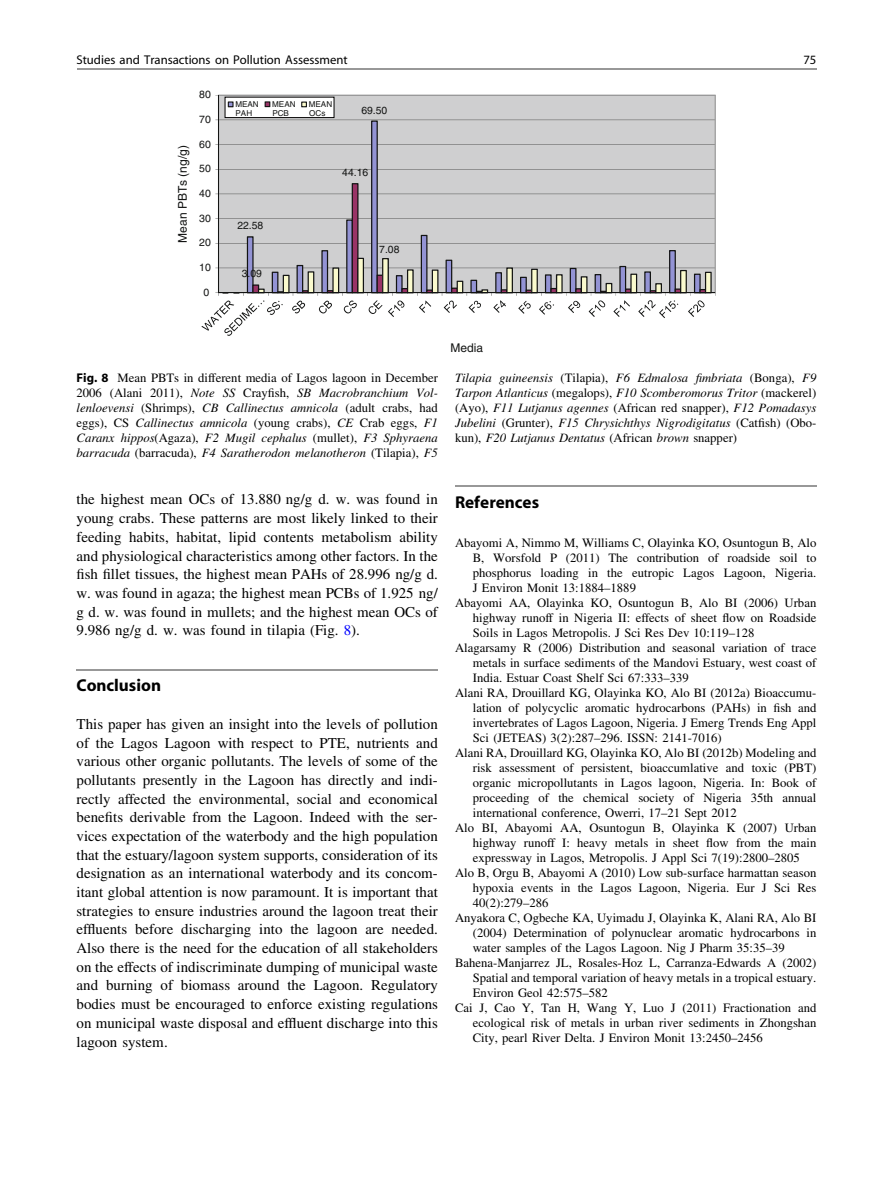
<style>
.page{position:relative;width:893px;height:1187px;background:#fff}
.page>*{position:absolute;margin:0;border:0;box-sizing:border-box;transform-origin:0 0}
.t1{font:17.25px "Adv PS My B";color:#000}
.t2{font:15px/18.8px "Adv GTIMES R";color:#000;text-align:justify}
.t3{font:12.75px "Adv GTIMES R";color:#000}
.t4{font:italic 12.75px/15px "Adv GTIMES";color:#000}
.t5{font:12.75px "Adv PS My R";color:#000}
.t6{font:12px "Helvetica";color:#131413}
.t7{font:10.5px "Helvetica";color:#131413}
.t8{font:10.35px "Helvetica";color:#131413}
.t9{font:8.1px/8.7px "Helvetica";color:#131413}
.s1{font-family:"Adv PS My B"}
.s2{font-family:"Adv GTIMES R";font-style:normal}
.s3{font-family:"Adv GTIMES";font-style:italic}
.s4{color:#00f}
</style>
<div class="page">
<hr style="left:77px;top:669px;width:361px;height:2px;background:#989898">
<hr style="left:455px;top:485px;width:361px;height:2px;background:#989898">
<svg style="left:219px;top:95px;width:497px;height:25px;background:#c8c8c9"></svg>
<hr style="left:218px;top:95px;width:1px;height:198px;background:#131413">
<svg style="left:201px;top:120px;width:515px;height:216px"></svg>
<div style="left:225px;top:97px;width:109px;height:21px;background:#fff"></div>
<div style="left:225px;top:97px;width:109px;height:21px;border:1px solid #040303"></div>
<svg style="left:228px;top:101px;width:6px;height:6px"></svg>
<svg style="left:265px;top:101px;width:5px;height:6px"></svg>
<svg style="left:301px;top:101px;width:6px;height:6px"></svg>
<hr style="left:77px;top:68px;width:739px;height:2px;background:#989898">
<p class="t5" style="left:77px;top:55px;width:273px">Studies and Transactions on Pollution Assessment</p>
<p class="t5" style="left:803px;top:55px;width:14px">75</p>
<p class="t6" style="left:178px;top:243px;width:99px;rotate:-90deg">Mean PBTs (ng/g)</p>
<p class="t7" style="left:199px;top:91px;width:13px">80</p>
<p class="t7" style="left:199px;top:115px;width:13px">70</p>
<p class="t7" style="left:199px;top:140px;width:13px">60</p>
<p class="t7" style="left:199px;top:165px;width:13px">50</p>
<p class="t7" style="left:199px;top:189px;width:13px">40</p>
<p class="t7" style="left:199px;top:214px;width:13px">30</p>
<p class="t7" style="left:199px;top:239px;width:13px">20</p>
<p class="t7" style="left:199px;top:263px;width:13px">10</p>
<p class="t7" style="left:204px;top:288px;width:7px">0</p>
<p class="t9" style="left:235px;top:100px;width:25px">MEAN<br>PAH</p>
<p class="t9" style="left:272px;top:100px;width:25px">MEAN<br>PCB</p>
<p class="t9" style="left:309px;top:101px;width:25px">MEAN<br>OCs</p>
<p class="t8" style="left:361px;top:107px;width:27px">69.50</p>
<p class="t8" style="left:237px;top:221px;width:27px">22.58</p>
<p class="t8" style="left:242px;top:270px;width:22px">3.09</p>
<p class="t8" style="left:342px;top:168px;width:27px">44.16</p>
<p class="t8" style="left:379px;top:246px;width:22px">7.08</p>
<p class="t3" style="left:77px;top:373px;width:363px"><span class="s1">Fig. 8</span> Mean PBTs in different media of Lagos lagoon in December</p>
<p class="t4" style="left:77px;top:386px;width:363px"><span class="s2">2006 (Alani 2011),</span> Note SS <span class="s2">Crayfish,</span> SB Macrobranchium Vol&shy;lenloevensi <span class="s2">(Shrimps),</span> CB Callinectus amnicola <span class="s2">(adult crabs, had</span></p>
<p class="t3" style="left:77px;top:418px;width:363px">eggs), CS <span class="s3">Callinectus amnicola</span> (young crabs), <span class="s3">CE</span> Crab eggs, <span class="s3">F1</span></p>
<p class="t4" style="left:77px;top:431px;width:363px">Caranx hippos<span class="s2">(Agaza),</span> F2 Mugil cephalus <span class="s2">(mullet),</span> F3 Sphyraena barracuda <span class="s2">(barracuda),</span> F4 Saratherodon melanotheron <span class="s2">(Tilapia),</span> F5</p>
<p class="t6" style="left:450px;top:343px;width:34px">Media</p>
<p class="t4" style="left:455px;top:371px;width:363px;text-align:justify">Tilapia guineensis <span class="s2">(Tilapia),</span> F6 Edmalosa fimbriata <span class="s2">(Bonga),</span> F9<br>Tarpon Atlanticus <span class="s2">(megalops),</span> F10 Scomberomorus Tritor <span class="s2">(mackerel) (Ayo),</span> F11 Lutjanus agennes <span class="s2">(African red snapper),</span> F12 Pomadasys Jubelini <span class="s2">(Grunter),</span> F15 Chrysichthys Nigrodigitatus <span class="s2">(Catfish) (Obo&shy;kun),</span> F20 Lutjanus Dentatus <span class="s2">(African</span> brown <span class="s2">snapper)</span></p>
<p class="t2" style="left:77px;top:491px;width:363px">the highest mean OCs of 13.880 ng/g d. w. was found in young crabs. These patterns are most likely linked to their feeding habits, habitat, lipid contents metabolism ability and physiological characteristics among other factors. In the fish fillet tissues, the highest mean PAHs of 28.996 ng/g d. w. was found in agaza; the highest mean PCBs of 1.925 ng/ g d. w. was found in mullets; and the highest mean OCs of 9.986 ng/g d. w. was found in tilapia (Fig. <span class="s4">8</span>).</p>
<h1 class="t1" style="left:77px;top:679px;width:86px">Conclusion</h1>
<p class="t2" style="left:77px;top:715px;width:363px">This paper has given an insight into the levels of pollution of the Lagos Lagoon with respect to PTE, nutrients and various other organic pollutants. The levels of some of the pollutants presently in the Lagoon has directly and indi&shy;rectly affected the environmental, social and economical benefits derivable from the Lagoon. Indeed with the ser&shy;vices expectation of the waterbody and the high population that the estuary/lagoon system supports, consideration of its designation as an international waterbody and its concom&shy;itant global attention is now paramount. It is important that strategies to ensure industries around the lagoon treat their effluents before discharging into the lagoon are needed.<br>Also there is the need for the education of all stakeholders on the effects of indiscriminate dumping of municipal waste and burning of biomass around the Lagoon. Regulatory bodies must be encouraged to enforce existing regulations on municipal waste disposal and effluent discharge into this lagoon system.</p>
<h1 class="t1" style="left:455px;top:495px;width:86px">References</h1>
<p class="t3" style="left:455px;top:538px;width:363px">Abayomi A, Nimmo M, Williams C, Olayinka KO, Osuntogun B, Alo</p>
<p class="t3" style="left:473px;top:553px;width:345px">B, Worsfold P (2011) The contribution of roadside soil to</p>
<p class="t3" style="left:473px;top:568px;width:345px">phosphorus loading in the eutropic Lagos Lagoon, Nigeria.</p>
<p class="t3" style="left:473px;top:583px;width:165px">J Environ Monit 13:1884–1889</p>
<p class="t3" style="left:455px;top:598px;width:363px">Abayomi AA, Olayinka KO, Osuntogun B, Alo BI (2006) Urban</p>
<p class="t3" style="left:473px;top:613px;width:345px">highway runoff in Nigeria II: effects of sheet flow on Roadside</p>
<p class="t3" style="left:473px;top:628px;width:283px">Soils in Lagos Metropolis. J Sci Res Dev 10:119–128</p>
<p class="t3" style="left:455px;top:643px;width:363px">Alagarsamy R (2006) Distribution and seasonal variation of trace</p>
<p class="t3" style="left:473px;top:658px;width:345px">metals in surface sediments of the Mandovi Estuary, west coast of</p>
<p class="t3" style="left:473px;top:673px;width:217px">India. Estuar Coast Shelf Sci 67:333–339</p>
<p class="t3" style="left:455px;top:688px;width:363px">Alani RA, Drouillard KG, Olayinka KO, Alo BI (2012a) Bioaccumu-</p>
<p class="t3" style="left:473px;top:703px;width:345px">lation of polycyclic aromatic hydrocarbons (PAHs) in fish and</p>
<p class="t3" style="left:473px;top:718px;width:345px">invertebrates of Lagos Lagoon, Nigeria. J Emerg Trends Eng Appl</p>
<p class="t3" style="left:473px;top:733px;width:250px">Sci (JETEAS) 3(2):287–296. ISSN: 2141-7016)</p>
<p class="t3" style="left:455px;top:748px;width:363px">Alani RA, Drouillard KG, Olayinka KO, Alo BI (2012b) Modeling and</p>
<p class="t3" style="left:473px;top:763px;width:345px">risk assessment of persistent, bioaccumlative and toxic (PBT)</p>
<p class="t3" style="left:473px;top:778px;width:345px">organic micropollutants in Lagos lagoon, Nigeria. In: Book of</p>
<p class="t3" style="left:473px;top:793px;width:345px">proceeding of the chemical society of Nigeria 35th annual</p>
<p class="t3" style="left:473px;top:808px;width:265px">international conference, Owerri, 17–21 Sept 2012</p>
<p class="t3" style="left:455px;top:823px;width:363px">Alo BI, Abayomi AA, Osuntogun B, Olayinka K (2007) Urban</p>
<p class="t3" style="left:473px;top:838px;width:345px">highway runoff I: heavy metals in sheet flow from the main</p>
<p class="t3" style="left:473px;top:853px;width:328px">expressway in Lagos, Metropolis. J Appl Sci 7(19):2800–2805</p>
<p class="t3" style="left:455px;top:868px;width:363px">Alo B, Orgu B, Abayomi A (2010) Low sub-surface harmattan season</p>
<p class="t3" style="left:473px;top:883px;width:345px">hypoxia events in the Lagos Lagoon, Nigeria. Eur J Sci Res</p>
<p class="t3" style="left:473px;top:898px;width:77px">40(2):279–286</p>
<p class="t3" style="left:455px;top:913px;width:363px">Anyakora C, Ogbeche KA, Uyimadu J, Olayinka K, Alani RA, Alo BI</p>
<p class="t3" style="left:473px;top:928px;width:345px">(2004) Determination of polynuclear aromatic hydrocarbons in</p>
<p class="t3" style="left:473px;top:943px;width:314px">water samples of the Lagos Lagoon. Nig J Pharm 35:35–39</p>
<p class="t3" style="left:455px;top:958px;width:363px">Bahena-Manjarrez JL, Rosales-Hoz L, Carranza-Edwards A (2002)</p>
<p class="t3" style="left:473px;top:972px;width:345px">Spatial and temporal variation of heavy metals in a tropical estuary.</p>
<p class="t3" style="left:473px;top:987px;width:136px">Environ Geol 42:575–582</p>
<p class="t3" style="left:455px;top:1002px;width:363px">Cai J, Cao Y, Tan H, Wang Y, Luo J (2011) Fractionation and</p>
<p class="t3" style="left:473px;top:1017px;width:345px">ecological risk of metals in urban river sediments in Zhongshan</p>
<p class="t3" style="left:473px;top:1032px;width:291px">City, pearl River Delta. J Environ Monit 13:2450–2456</p>
</div>
